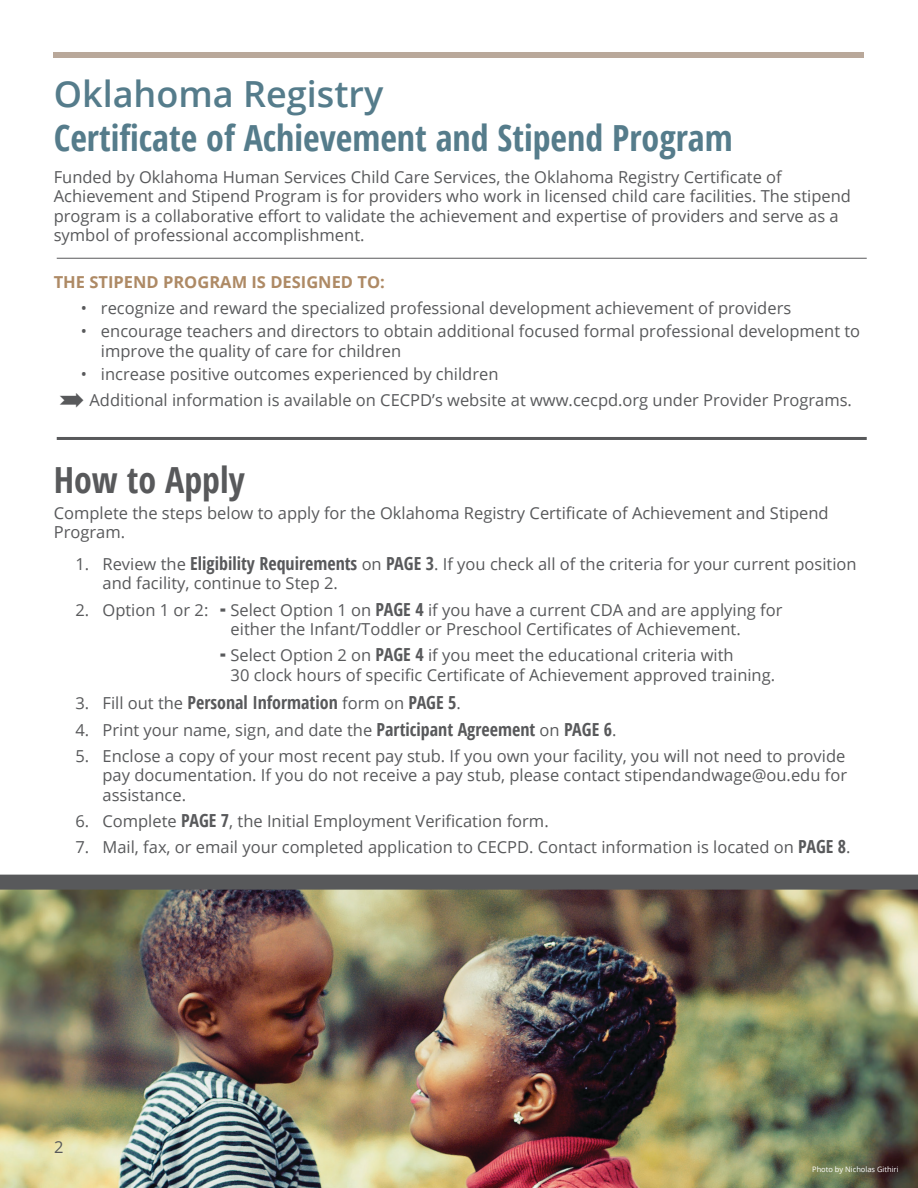
<style>
.page{position:relative;width:918px;height:1188px;background:#fff}
.page>*{position:absolute;margin:0;border:0;box-sizing:border-box;transform-origin:0 0}
.t1{font:700 condensed 36px "Open Sans";color:#557c8b}
.t2{font:600 36px "Open Sans";color:#557c8b}
.Heading_2{font:700 condensed 36px "Open Sans";color:#58595b}
.t3{font:700 condensed 18px "Open Sans";color:#58595b}
.Body{font:16.5px/19.5px "Open Sans";color:#58595b}
.Body-2{font:700 16.5px "Open Sans";color:#ae8a65}
.t4{font:7.5px "Open Sans";color:#fff}
.s1{font-weight:700;font-stretch:condensed;font-size:18px}
.s2{font-weight:400;font-stretch:normal;font-size:16.5px}
</style>
<div class="page">
<hr style="left:57px;top:258px;width:810px;height:1px;background:#58595b">
<hr style="left:57px;top:437px;width:810px;height:3px;background:#58595b">
<img style="left:0;top:890px;width:918px;height:298px">
<div style="left:0;top:875px;width:918px;height:15px;background:#58595b"></div>
<div style="left:54px;top:52px;width:810px;height:5px;background:#b9a89a"></div>
<p class="t2" style="left:54px;top:69px;width:331px">Oklahoma Registry</p>
<p class="t1" style="left:54px;top:113px;width:680px">Certificate of Achievement and Stipend Program</p>
<p class="Body" style="left:54px;top:167px;width:799px">Funded by Oklahoma Human Services Child Care Services, the Oklahoma Registry Certificate of Achievement and Stipend Program is for providers who work in licensed child care facilities. The stipend program is a collaborative effort to validate the achievement and expertise of providers and serve as a symbol of professional accomplishment.</p>
<p class="Body-2" style="left:54px;top:270px;width:333px">THE STIPEND PROGRAM IS DESIGNED TO:</p>
<p class="Body" style="left:81px;top:298px;width:712px">• recognize and reward the specialized professional development achievement of providers</p>
<p class="Body" style="left:101px;top:321px;width:761px;text-indent:-20px">• encourage teachers and directors to obtain additional focused formal professional development to improve the quality of care for children</p>
<p class="Body" style="left:81px;top:363px;width:419px">• increase positive outcomes experienced by children</p>
<p class="Body" style="left:90px;top:390px;width:764px">Additional information is available on CECPD’s website at www.cecpd.org under Provider Programs.</p>
<p class="Heading_2" style="left:54px;top:454px;width:193px">How to Apply</p>
<p class="Body" style="left:54px;top:503px;width:776px">Complete the steps below to apply for the Oklahoma Registry Certificate of Achievement and Stipend<br>Program.</p>
<p class="Body" style="left:102px;top:554px;width:756px;text-indent:-27px">1. Review the <span class="s1">Eligibility Requirements</span> on <span class="s1">PAGE 3</span>. If you check all of the criteria for your current position and facility, continue to Step 2.</p>
<p class="Body" style="left:75px;top:600px;width:134px">2. Option 1 or 2:</p>
<p class="Body" style="left:230px;top:600px;width:553px">Select Option 1 on <span class="s1">PAGE 4</span> if you have a current CDA and are applying for either the Infant/Toddler or Preschool Certificates of Achievement.</p>
<p class="Body" style="left:230px;top:645px;width:546px">Select Option 2 on <span class="s1">PAGE 4</span> if you meet the educational criteria with<br>30 clock hours of specific Certificate of Achievement approved training.</p>
<p class="t3" style="left:75px;top:690px;width:387px"><span class="s2">3. Fill out the</span> Personal Information <span class="s2">form on</span> PAGE 5<span class="s2">.</span></p>
<p class="Body" style="left:75px;top:720px;width:543px">4. Print your name, sign, and date the <span class="s1">Participant Agreement</span> on <span class="s1">PAGE 6</span>.</p>
<p class="Body" style="left:102px;top:746px;width:746px;text-align:justify;text-indent:-27px">5. Enclose a copy of your most recent pay stub. If you own your facility, you will not need to provide pay documentation. If you do not receive a pay stub, please contact stipendandwage@ou.edu for assistance.</p>
<p class="Body" style="left:75px;top:811px;width:475px">6. Complete <span class="s1">PAGE 7</span>, the Initial Employment Verification form.</p>
<p class="Body" style="left:75px;top:837px;width:777px">7. Mail, fax, or email your completed application to CECPD. Contact information is located on <span class="s1">PAGE 8</span>.</p>
<p class="Body" style="left:54px;top:1136px;width:11px">2</p>
<p class="t4" style="left:812px;top:1164px;width:88px">Photo by Nicholas Githiri</p>
</div>
